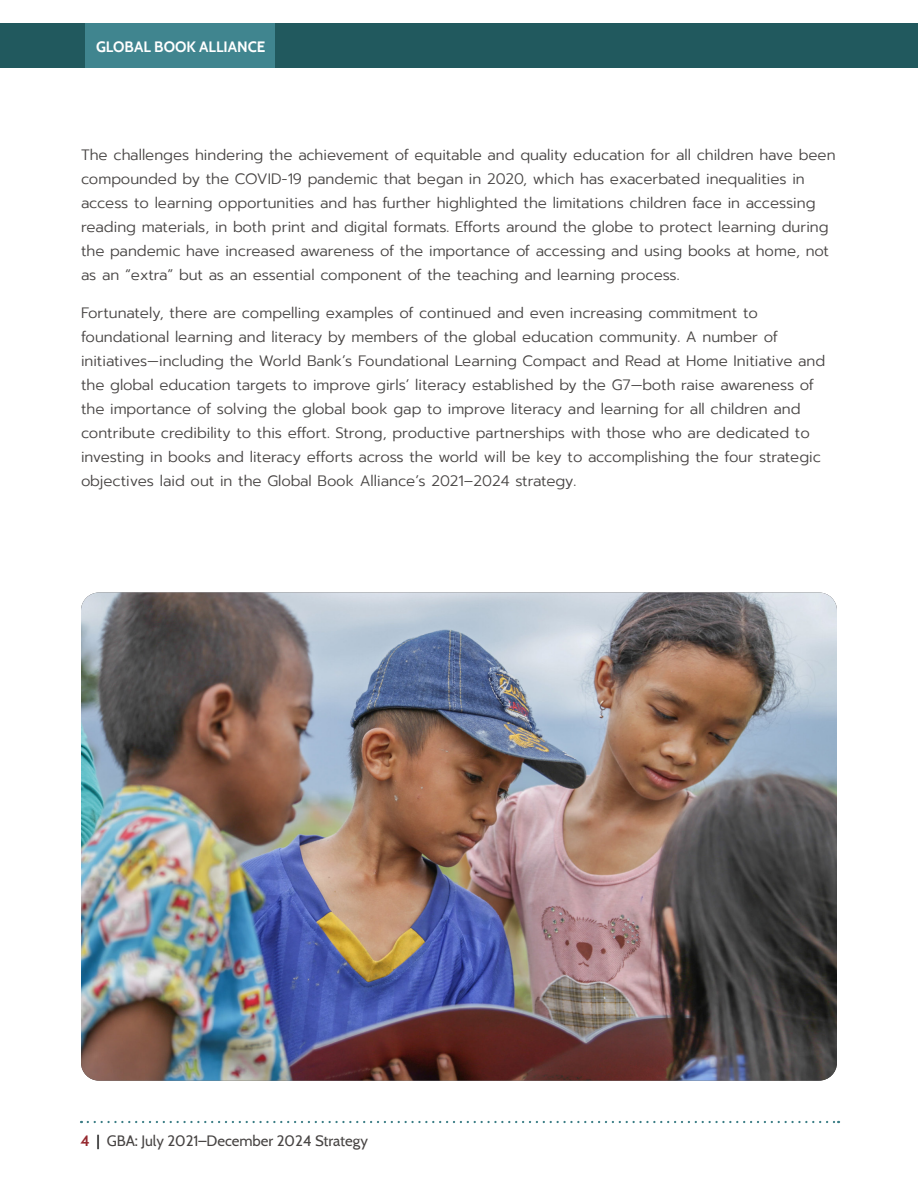
<style>
.page{position:relative;width:918px;height:1188px;background:#fff}
.page>*{position:absolute;margin:0;border:0;box-sizing:border-box;transform-origin:0 0}
.Body{font:300 15px/24px "Prompt";color:#474443}
.t1{font:15px "Cabin";color:#474443}
.t2{font:700 15px "Cabin";color:#fff}
.s1{font-weight:700;color:#96292f}
.s2{color:#050505}
</style>
<div class="page">
<div style="left:0;top:23px;width:918px;height:45px;background:#21595e"></div>
<div style="left:85px;top:23px;width:189px;height:45px;background:#40858f"></div>
<svg style="left:88px;top:1121px;width:751px;height:2px"></svg>
<img style="left:81px;top:592px;width:756px;height:489px">
<p class="t2" style="left:96px;top:35px;width:171px">GLOBAL BOOK ALLIANCE</p>
<p class="Body" style="left:81px;top:143px;width:756px">The challenges hindering the achievement of equitable and quality education for all children have been compounded by the COVID-19 pandemic that began in 2020, which has exacerbated inequalities in access to learning opportunities and has further highlighted the limitations children face in accessing reading materials, in both print and digital formats. Efforts around the globe to protect learning during the pandemic have increased awareness of the importance of accessing and using books at home, not as an “extra” but as an essential component of the teaching and learning process.</p>
<p class="Body" style="left:81px;top:301px;width:746px">Fortunately, there are compelling examples of continued and even increasing commitment to foundational learning and literacy by members of the global education community. A number of initiatives—including the World Bank’s Foundational Learning Compact and Read at Home Initiative and the global education targets to improve girls’ literacy established by the G7—both raise awareness of the importance of solving the global book gap to improve literacy and learning for all children and contribute credibility to this effort. Strong, productive partnerships with those who are dedicated to investing in books and literacy efforts across the world will be key to accomplishing the four strategic objectives laid out in the Global Book Alliance’s 2021–2024 strategy.</p>
<p class="t1" style="left:80px;top:1129px;width:289px"><span class="s1">4</span> <span class="s2">|</span> GBA: July 2021–December 2024 Strategy</p>
</div>
